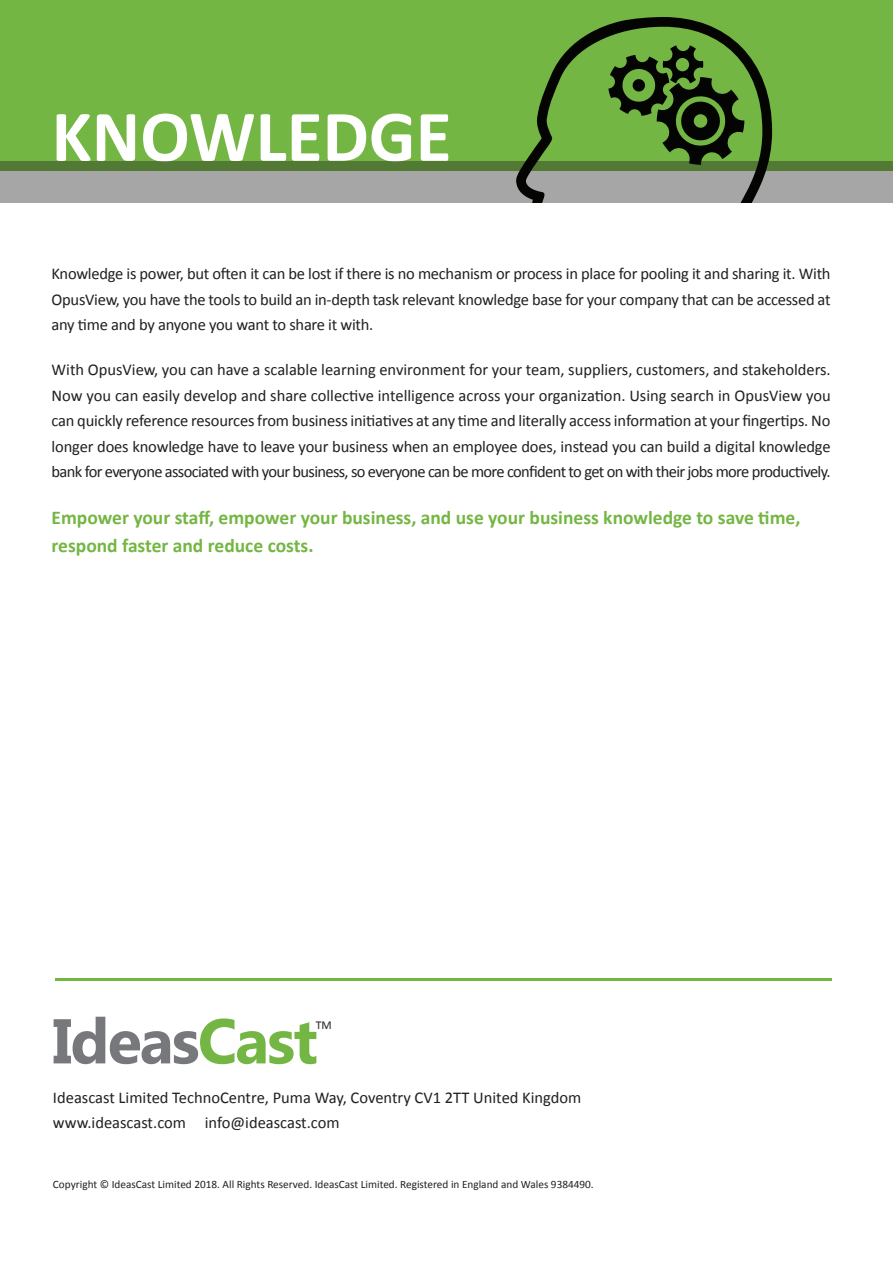
<style>
.page{position:relative;width:893px;height:1263px;background:#fff}
.page>*{position:absolute;margin:0;border:0;box-sizing:border-box;transform-origin:0 0}
.t1{font:700 73.5px "Calibri";color:#fff}
.t2{font:700 63.15px "Ebrima";letter-spacing:-.03em;color:#76787b}
.t3{font:700 19.5px "Calibri";color:#74b643}
.t4{font:16.5px/25.5px "Calibri";letter-spacing:-.015em;color:#231f20;text-align:justify}
.t5{font:12px "Calibri";color:#231f20}
.t6{font:11.25px "Calibri";color:#231f20}
.s1{color:#74b643}
</style>
<div class="page">
<div style="left:0;top:0;width:893px;height:170px;background:#74b643"></div>
<svg style="left:0;top:161px;width:893px;height:41px;background:#929b8a"></svg>
<svg style="left:516px;top:17px;width:256px;height:185px"></svg>
<hr style="left:55px;top:978px;width:777px;height:3px;background:#74b643">
<p class="t1" style="left:52px;top:89px;width:401px">KNOWLEDGE</p>
<p class="t4" style="left:52px;top:261px;width:781px">Knowledge is power, but often it can be lost if there is no mechanism or process in place for pooling it and sharing it. With OpusView, you have the tools to build an in-depth task relevant knowledge base for your company that can be accessed at any time and by anyone you want to share it with.</p>
<p class="t4" style="left:52px;top:357px;width:781px">With OpusView, you can have a scalable learning environment for your team, suppliers, customers, and stakeholders.<br>Now you can easily develop and share collective intelligence across your organization. Using search in OpusView you can quickly reference resources from business initiatives at any time and literally access information at your fingertips. No longer does knowledge have to leave your business when an employee does, instead you can build a digital knowledge bank for everyone associated with your business, so everyone can be more confident to get on with their jobs more productively.</p>
<p class="t3" style="left:52px;top:505px;width:750px">Empower your staff, empower your business, and use your business knowledge to save time,</p>
<p class="t3" style="left:52px;top:533px;width:263px">respond faster and reduce costs.</p>
<p class="t2" style="left:52px;top:994px;width:267px">Ideas<span class="s1">Cast</span></p>
<p class="t5" style="left:316px;top:1017px;width:17px">TM</p>
<p class="t4" style="left:53px;top:1084px;width:530px">Ideascast Limited TechnoCentre, Puma Way, Coventry CV1 2TT United Kingdom</p>
<p class="t4" style="left:53px;top:1110px;width:288px">www.ideascast.com info@ideascast.com</p>
<p class="t6" style="left:53px;top:1177px;width:542px">Copyright © IdeasCast Limited 2018. All Rights Reserved. IdeasCast Limited. Registered in England and Wales 9384490.</p>
</div>
